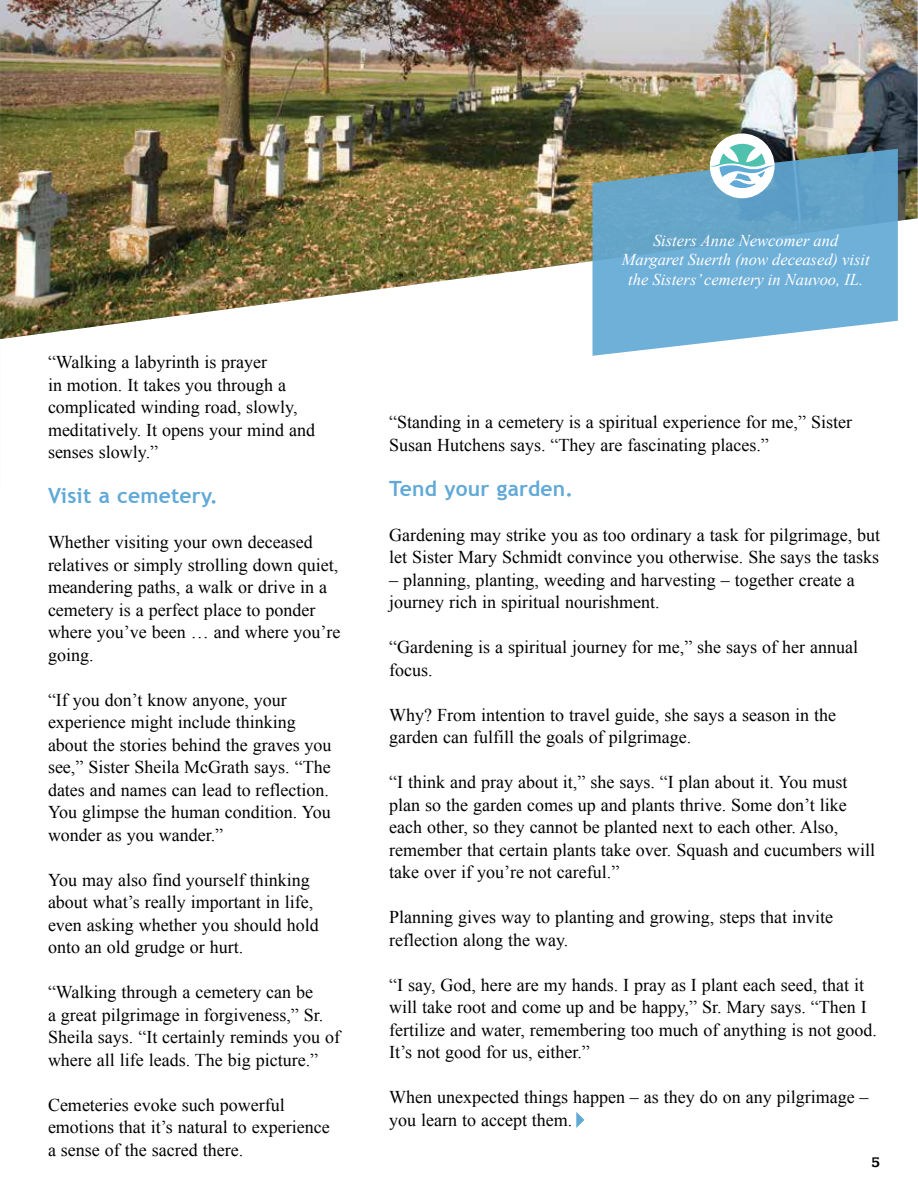
<style>
.page{position:relative;width:918px;height:1188px;background:#fff}
.page>*{position:absolute;margin:0;border:0;box-sizing:border-box;transform-origin:0 0}
.t1{font:700 21px "Trebuchet MS";letter-spacing:.01em;color:#61a9d6}
.t2{font:18px/22.5px "Times New Roman";color:#000}
.t3{font:italic 16.5px/19.8px "Times New Roman";color:#fff;text-align:center}
.t4{font:700 15px "Kameron";color:#000}
</style>
<div class="page">
<img style="left:1px;top:0;width:917px;height:339px">
<svg style="left:0;top:0;width:1px;height:340px"></svg>
<svg style="left:576px;top:1112px;width:8px;height:16px"></svg>
<svg style="left:592px;top:149px;width:306px;height:207px;background:#79afcc"></svg>
<div style="left:710px;top:134px;width:65px;height:64px;background:#fff;border-radius:50%"></div>
<svg style="left:710px;top:144px;width:65px;height:44px"></svg>
<p class="t2" style="left:48px;top:351px;width:269px">“Walking a labyrinth is prayer<br>in motion. It takes you through a complicated winding road, slowly, meditatively. It opens your mind and senses slowly.”</p>
<p class="t1" style="left:48px;top:483px;width:171px">Visit a cemetery.</p>
<p class="t2" style="left:48px;top:531px;width:294px">Whether visiting your own deceased relatives or simply strolling down quiet, meandering paths, a walk or drive in a cemetery is a perfect place to ponder where you’ve been … and where you’re going.</p>
<p class="t2" style="left:48px;top:688px;width:285px">“If you don’t know anyone, your experience might include thinking about the stories behind the graves you see,” Sister Sheila McGrath says. “The dates and names can lead to reflection.<br>You glimpse the human condition. You wonder as you wander.”</p>
<p class="t2" style="left:48px;top:868px;width:272px">You may also find yourself thinking about what’s really important in life, even asking whether you should hold onto an old grudge or hurt.</p>
<p class="t2" style="left:48px;top:981px;width:294px">“Walking through a cemetery can be<br>a great pilgrimage in forgiveness,” Sr.<br>Sheila says. “It certainly reminds you of where all life leads. The big picture.”</p>
<p class="t2" style="left:48px;top:1093px;width:283px">Cemeteries evoke such powerful emotions that it’s natural to experience a sense of the sacred there.</p>
<p class="t3" style="left:622px;top:230px;width:250px">Sisters Anne Newcomer and<br>Margaret Suerth (now deceased) visit the Sisters’ cemetery in Nauvoo, IL.</p>
<p class="t2" style="left:389px;top:410px;width:464px">“Standing in a cemetery is a spiritual experience for me,” Sister<br>Susan Hutchens says. “They are fascinating places.”</p>
<p class="t1" style="left:389px;top:475px;width:186px">Tend your garden.</p>
<p class="t2" style="left:389px;top:523px;width:492px">Gardening may strike you as too ordinary a task for pilgrimage, but let Sister Mary Schmidt convince you otherwise. She says the tasks</p>
<p class="t2" style="left:389px;top:568px;width:467px">– planning, planting, weeding and harvesting – together create a journey rich in spiritual nourishment.</p>
<p class="t2" style="left:389px;top:635px;width:470px">“Gardening is a spiritual journey for me,” she says of her annual focus.</p>
<p class="t2" style="left:389px;top:703px;width:448px">Why? From intention to travel guide, she says a season in the garden can fulfill the goals of pilgrimage.</p>
<p class="t2" style="left:389px;top:770px;width:487px">“I think and pray about it,” she says. “I plan about it. You must plan so the garden comes up and plants thrive. Some don’t like each other, so they cannot be planted next to each other. Also, remember that certain plants take over. Squash and cucumbers will take over if you’re not careful.”</p>
<p class="t2" style="left:389px;top:905px;width:446px">Planning gives way to planting and growing, steps that invite reflection along the way.</p>
<p class="t2" style="left:389px;top:973px;width:489px">“I say, God, here are my hands. I pray as I plant each seed, that it will take root and come up and be happy,” Sr. Mary says. “Then I fertilize and water, remembering too much of anything is not good.<br>It’s not good for us, either.”</p>
<p class="t2" style="left:389px;top:1085px;width:481px">When unexpected things happen – as they do on any pilgrimage – you learn to accept them.</p>
<p class="t4" style="left:871px;top:1153px;width:11px">5</p>
</div>
